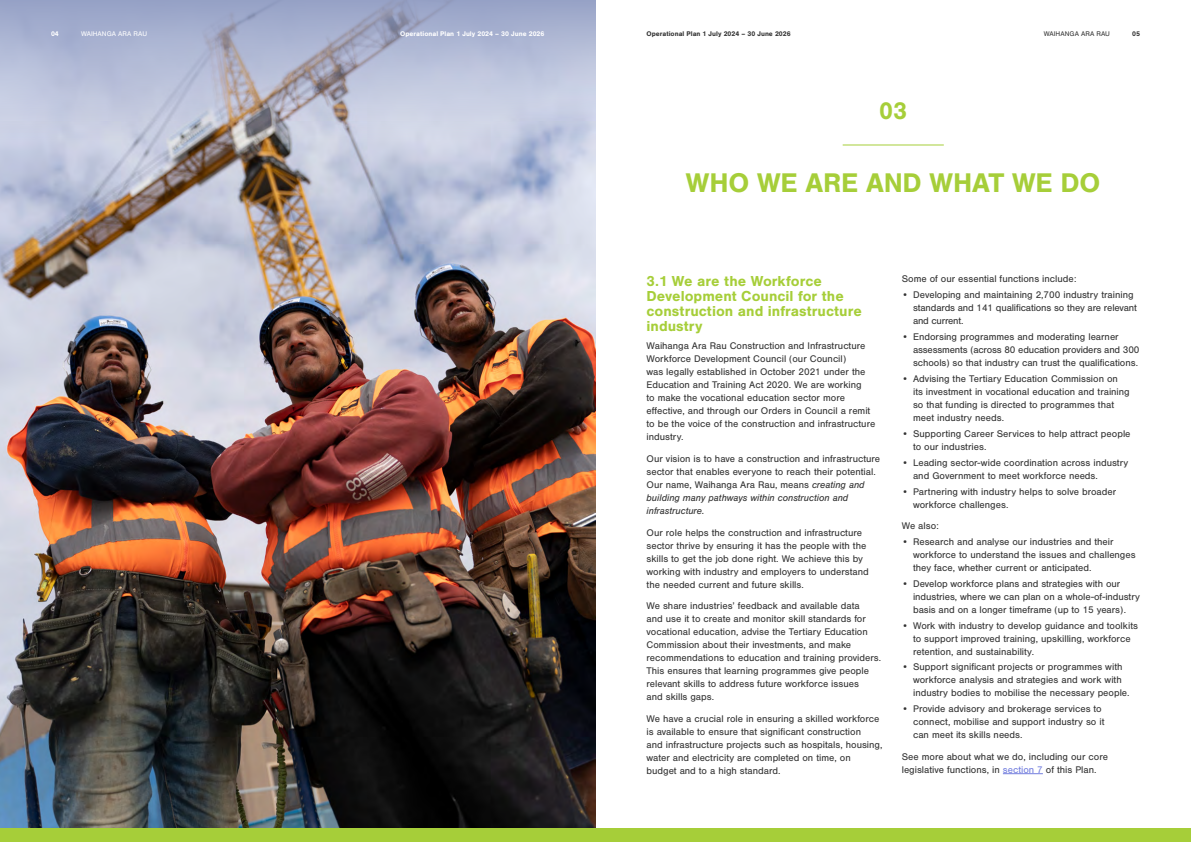
<style>
.page{position:relative;width:1191px;height:842px;background:#fff}
.page>*{position:absolute;margin:0;border:0;box-sizing:border-box;transform-origin:0 0}
.H2___Main_Heading__Nimbus{font:700 28px "Nimbus San";letter-spacing:-.005em;color:#a6ce39}
.H2___Main_Heading__Nimbus-2{font:700 25px "Nimbus San";color:#a6ce39}
.H3___Body_Heading{font:700 15px/15px "Nimbus San";color:#a6ce39}
.Body{font:10px/13px "Nimbus San";color:#333}
.t1{font:700 7px "Nimbus San";color:#fff}
.t2{font:700 7px "Nimbus San";color:#333}
.t3{font:7px "Nimbus San";color:#fff}
.t4{font:7px "Nimbus San";color:#333}
.s1{font-style:italic}
.s2{color:#727dde}
</style>
<div class="page">
<hr style="left:1003px;top:773px;width:40px;height:1px;background:#727dde">
<hr style="left:842px;top:144px;width:101px;height:1px;background:#a6ce39">
<img style="left:0;top:156px;width:595px;height:673px">
<svg style="left:0;top:0;width:595px;height:156px;background:#b3b9cf"></svg>
<div style="left:0;top:829px;width:1190px;height:13px;background:#a6ce39"></div>
<p class="t1" style="left:51px;top:30px;width:9px">04</p>
<p class="t3" style="left:81px;top:30px;width:68px">WAIHANGA ARA RAU</p>
<p class="t1" style="left:400px;top:30px;width:146px">Operational Plan 1 July 2024 – 30 June 2026</p>
<p class="t2" style="left:646px;top:30px;width:146px">Operational Plan 1 July 2024 – 30 June 2026</p>
<p class="t4" style="left:1043px;top:30px;width:68px">WAIHANGA ARA RAU</p>
<p class="t2" style="left:1132px;top:30px;width:9px">05</p>
<h2 class="H2___Main_Heading__Nimbus-2" style="left:879px;top:96px;width:29px">03</h2>
<h2 class="H2___Main_Heading__Nimbus" style="left:686px;top:167px;width:416px">WHO WE ARE AND WHAT WE DO</h2>
<h3 class="H3___Body_Heading" style="left:646px;top:273px;width:217px">3.1 We are the Workforce<br>Development Council for the construction and infrastructure industry</h3>
<p class="Body" style="left:646px;top:340px;width:230px">Waihanga Ara Rau Construction and Infrastructure Workforce Development Council (our Council)<br>was legally established in October 2021 under the Education and Training Act 2020. We are working<br>to make the vocational education sector more effective, and through our Orders in Council a remit to be the voice of the construction and infrastructure industry.</p>
<p class="Body" style="left:646px;top:452px;width:235px">Our vision is to have a construction and infrastructure sector that enables everyone to reach their potential.<br>Our name, Waihanga Ara Rau, means <span class="s1">creating and building many pathways within construction and infrastructure.</span></p>
<p class="Body" style="left:646px;top:526px;width:224px">Our role helps the construction and infrastructure sector thrive by ensuring it has the people with the skills to get the job done right. We achieve this by working with industry and employers to understand the needed current and future skills.</p>
<p class="Body" style="left:646px;top:599px;width:236px">We share industries’ feedback and available data<br>and use it to create and monitor skill standards for vocational education, advise the Tertiary Education Commission about their investments, and make recommendations to education and training providers.<br>This ensures that learning programmes give people relevant skills to address future workforce issues<br>and skills gaps.</p>
<p class="Body" style="left:646px;top:712px;width:237px">We have a crucial role in ensuring a skilled workforce is available to ensure that significant construction<br>and infrastructure projects such as hospitals, housing, water and electricity are completed on time, on budget and to a high standard.</p>
<p class="Body" style="left:901px;top:273px;width:176px">Some of our essential functions include:</p>
<p class="Body" style="left:913px;top:289px;width:225px;text-indent:-11px">• Developing and maintaining 2,700 industry training standards and 141 qualifications so they are relevant and current.</p>
<p class="Body" style="left:913px;top:330px;width:228px;text-indent:-11px">• Endorsing programmes and moderating learner assessments (across 80 education providers and 300 schools) so that industry can trust the qualifications.</p>
<p class="Body" style="left:913px;top:372px;width:218px;text-indent:-11px">• Advising the Tertiary Education Commission on its investment in vocational education and training so that funding is directed to programmes that meet industry needs.</p>
<p class="Body" style="left:913px;top:427px;width:219px;text-indent:-11px">• Supporting Career Services to help attract people to our industries.</p>
<p class="Body" style="left:913px;top:456px;width:217px;text-indent:-11px">• Leading sector-wide coordination across industry and Government to meet workforce needs.</p>
<p class="Body" style="left:913px;top:485px;width:205px;text-indent:-11px">• Partnering with industry helps to solve broader workforce challenges.</p>
<p class="Body" style="left:901px;top:519px;width:39px">We also:</p>
<p class="Body" style="left:913px;top:535px;width:224px;text-indent:-11px">• Research and analyse our industries and their workforce to understand the issues and challenges they face, whether current or anticipated.</p>
<p class="Body" style="left:913px;top:577px;width:228px;text-indent:-11px">• Develop workforce plans and strategies with our industries, where we can plan on a whole-of-industry basis and on a longer timeframe (up to 15 years).</p>
<p class="Body" style="left:913px;top:619px;width:226px;text-indent:-11px">• Work with industry to develop guidance and toolkits to support improved training, upskilling, workforce retention, and sustainability.</p>
<p class="Body" style="left:913px;top:661px;width:218px;text-indent:-11px">• Support significant projects or programmes with workforce analysis and strategies and work with industry bodies to mobilise the necessary people.</p>
<p class="Body" style="left:913px;top:702px;width:193px;text-indent:-11px">• Provide advisory and brokerage services to connect, mobilise and support industry so it can meet its skills needs.</p>
<p class="Body" style="left:901px;top:750px;width:208px">See more about what we do, including our core legislative functions, in <span class="s2">section 7</span> of this Plan.</p>
</div>
